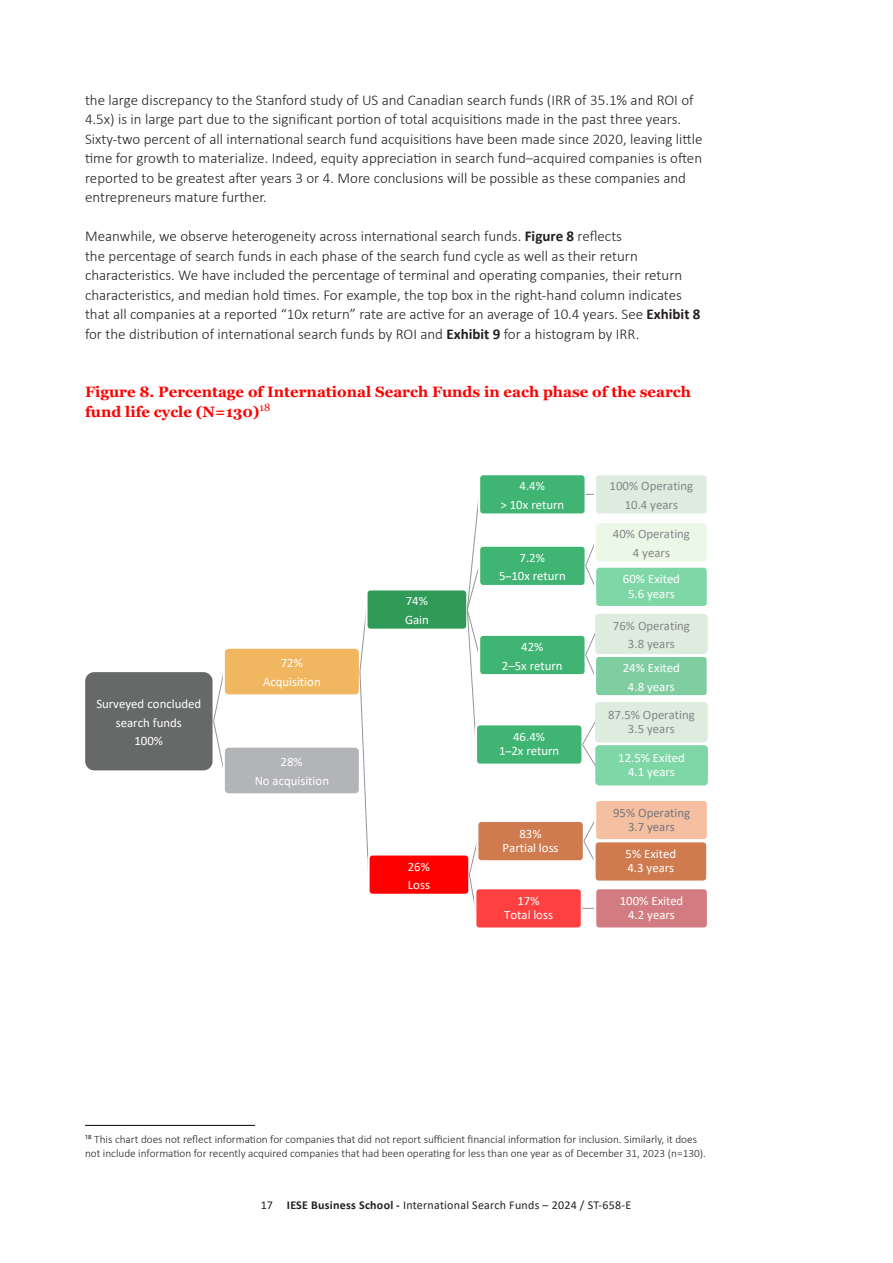
<style>
.page{position:relative;width:893px;height:1263px;background:#fff}
.page>*{position:absolute;margin:0;border:0;box-sizing:border-box;transform-origin:0 0}
.Body_text_1_column{font:300 15px/19.5px "Calibri";color:#231f20}
.Figure___Table_number{font:700 15px/19.5px "Georgia";color:#f00}
.t1{font:12.75px/18.6px "Calibri";color:#fff;text-align:center}
.t2{font:12.75px/18.6px "Calibri";color:#848689;text-align:center}
.t3{font:12.75px/14.2px "Calibri";color:#76787b;text-align:center}
.t4{font:12px "Calibri";letter-spacing:.02em;color:#231f20}
.Footnote{font:300 11.25px "Calibri";color:#231f20}
.s1{font-weight:700}
.s2{font-family:"Aptos"}
</style>
<div class="page">
<hr style="left:85px;top:1125px;width:170px;height:1px;background:#231f20">
<div style="left:83px;top:670px;width:132px;height:102px;background:#676969;border:2px solid #fff;border-radius:10px"></div>
<div style="left:223px;top:647px;width:138px;height:49px;background:#f1b760;border:2px solid #fff;border-radius:5px"></div>
<div style="left:365px;top:588px;width:103px;height:43px;background:#309a59;border:2px solid #fff;border-radius:4px"></div>
<div style="left:479px;top:474px;width:107px;height:40px;background:#40b473;border-radius:4px"></div>
<div style="left:478px;top:473px;width:109px;height:43px;border:2px solid #fff;border-radius:4px"></div>
<div style="left:595px;top:474px;width:113px;height:40px;background:#deece0;border-radius:4px"></div>
<div style="left:594px;top:473px;width:115px;height:43px;border:2px solid #fff;border-radius:4px"></div>
<div style="left:479px;top:546px;width:107px;height:40px;background:#40b473;border-radius:4px"></div>
<div style="left:478px;top:545px;width:109px;height:42px;border:2px solid #fff;border-radius:4px"></div>
<div style="left:595px;top:522px;width:113px;height:41px;background:#ebf8e7;border-radius:4px"></div>
<div style="left:594px;top:521px;width:115px;height:43px;border:2px solid #fff;border-radius:4px"></div>
<svg style="left:585px;top:541px;width:11px;height:45px"></svg>
<div style="left:595px;top:567px;width:113px;height:40px;background:#7fd7a7;border-radius:4px"></div>
<div style="left:594px;top:566px;width:115px;height:42px;border:2px solid #fff;border-radius:4px"></div>
<div style="left:479px;top:635px;width:107px;height:40px;background:#40b473;border-radius:4px"></div>
<div style="left:478px;top:634px;width:109px;height:42px;border:2px solid #fff;border-radius:4px"></div>
<div style="left:595px;top:614px;width:113px;height:40px;background:#deece0;border-radius:4px"></div>
<svg style="left:585px;top:634px;width:11px;height:41px"></svg>
<div style="left:595px;top:656px;width:113px;height:40px;background:#7fcda1;border-radius:4px"></div>
<div style="left:594px;top:655px;width:115px;height:42px;border:2px solid #fff;border-radius:4px"></div>
<svg style="left:466px;top:494px;width:14px;height:241px"></svg>
<div style="left:476px;top:724px;width:106px;height:41px;background:#40b473;border-radius:4px"></div>
<div style="left:475px;top:723px;width:109px;height:43px;border:2px solid #fff;border-radius:4px"></div>
<div style="left:595px;top:702px;width:113px;height:40px;background:#deece0;border-radius:4px"></div>
<svg style="left:581px;top:722px;width:15px;height:44px"></svg>
<div style="left:595px;top:745px;width:113px;height:40px;background:#7fd7a7;border-radius:4px"></div>
<svg style="left:359px;top:609px;width:10px;height:246px"></svg>
<div style="left:367px;top:853px;width:103px;height:43px;background:#f00;border:2px solid #fff;border-radius:4px"></div>
<div style="left:477px;top:821px;width:107px;height:40px;background:#cf7b4f;border-radius:4px"></div>
<div style="left:476px;top:820px;width:109px;height:42px;border:2px solid #fff;border-radius:4px"></div>
<div style="left:595px;top:800px;width:113px;height:40px;background:#f5bfa2;border-radius:4px"></div>
<div style="left:594px;top:799px;width:115px;height:42px;border:2px solid #fff;border-radius:4px"></div>
<svg style="left:583px;top:819px;width:13px;height:42px"></svg>
<div style="left:595px;top:841px;width:112px;height:41px;background:#cf7b4f;border-radius:4px"></div>
<div style="left:593px;top:840px;width:115px;height:43px;border:2px solid #fff;border-radius:4px"></div>
<svg style="left:468px;top:840px;width:10px;height:63px"></svg>
<div style="left:475px;top:888px;width:107px;height:40px;background:#ff4040;border-radius:4px"></div>
<div style="left:474px;top:887px;width:109px;height:43px;border:2px solid #fff;border-radius:4px"></div>
<svg style="left:582px;top:908px;width:12px;height:1px"></svg>
<div style="left:594px;top:887px;width:115px;height:43px;background:#d27b80;border:2px solid #fff;border-radius:4px"></div>
<svg style="left:213px;top:671px;width:12px;height:98px"></svg>
<div style="left:224px;top:747px;width:136px;height:47px;background:#b3b4b7;border-radius:5px"></div>
<div style="left:223px;top:745px;width:138px;height:50px;border:2px solid #fff;border-radius:5px"></div>
<p class="Body_text_1_column" style="left:85px;top:90px;width:619px">the large discrepancy to the Stanford study of US and Canadian search funds (IRR of 35.1% and ROI of 4.5x) is in large part due to the significant portion of total acquisitions made in the past three years.<br>Sixty-two percent of all international search fund acquisitions have been made since 2020, leaving little time for growth to materialize. Indeed, equity appreciation in search fund–acquired companies is often reported to be greatest after years 3 or 4. More conclusions will be possible as these companies and entrepreneurs mature further.</p>
<p class="Body_text_1_column" style="left:85px;top:226px;width:617px">Meanwhile, we observe heterogeneity across international search funds. <span class="s1">Figure 8</span> reflects<br>the percentage of search funds in each phase of the search fund cycle as well as their return characteristics. We have included the percentage of terminal and operating companies, their return characteristics, and median hold times. For example, the top box in the right-hand column indicates that all companies at a reported “10x return” rate are active for an average of 10.4 years. See <span class="s1">Exhibit 8 </span>for the distribution of international search funds by ROI and <span class="s1">Exhibit 9</span> for a histogram by IRR.</p>
<p class="Figure___Table_number" style="left:85px;top:382px;width:608px">Figure 8. Percentage of International Search Funds in each phase of the search fund life cycle (N=130)<sup>18</sup></p>
<p class="t1" style="left:96px;top:694px;width:106px">Surveyed concluded search funds<br>100%</p>
<p class="t1" style="left:263px;top:654px;width:59px">72%<br>Acquisition</p>
<p class="t1" style="left:255px;top:752px;width:76px">28%<br>No acquisition</p>
<p class="t1" style="left:405px;top:592px;width:25px;text-align:left">74%<br>Gain</p>
<p class="t1" style="left:408px;top:857px;width:24px;text-align:left">26%<br>Loss</p>
<p class="t1" style="left:501px;top:476px;width:65px">4.4%<br>&gt; 10x return</p>
<p class="t2" style="left:610px;top:476px;width:85px">100% Operating<br>10.4 years</p>
<p class="t1" style="left:499px;top:548px;width:68px">7.2%<br>5<span class="s2">–</span>10x return</p>
<p class="t1" style="left:502px;top:637px;width:62px">42%<br>2–5x return</p>
<p class="t1" style="left:499px;top:729px;width:62px;line-height:14.2px">46.4%<br>1<span class="s2">–</span>2x return</p>
<p class="t1" style="left:503px;top:826px;width:58px;line-height:14.2px">83%<br>Partial loss</p>
<p class="t2" style="left:613px;top:524px;width:79px">40% Operating<br>4 years</p>
<p class="t1" style="left:623px;top:572px;width:59px;line-height:14.2px">60% Exited<br>5.6 years</p>
<p class="t2" style="left:613px;top:616px;width:79px">76% Operating<br>3.8 years</p>
<p class="t1" style="left:623px;top:658px;width:59px">24% Exited<br>4.8 years</p>
<p class="t2" style="left:608px;top:707px;width:88px;line-height:14.2px">87.5% Operating<br>3.5 years</p>
<p class="t1" style="left:618px;top:750px;width:68px;line-height:14.2px">12.5% Exited<br>4.1 years</p>
<p class="t3" style="left:613px;top:805px;width:79px">95% Operating<br>3.7 years</p>
<p class="t1" style="left:626px;top:846px;width:52px;line-height:14.2px;text-align:left">5% Exited<br>4.3 years</p>
<p class="t1" style="left:504px;top:893px;width:50px;line-height:14.2px">17%<br>Total loss</p>
<p class="t1" style="left:620px;top:893px;width:65px;line-height:14.2px">100% Exited<br>4.2 years</p>
<p class="Footnote" style="left:85px;top:1132px;width:613px">18 This chart does not reflect information for companies that did not report sufficient financial information for inclusion. Similarly, it does</p>
<p class="Footnote" style="left:85px;top:1146px;width:622px">not include information for recently acquired companies that had been operating for less than one year as of December 31, 2023 (n=130).</p>
<p class="t4" style="left:261px;top:1197px;width:372px">17 <span class="s1">IESE Business School -</span> International Search Funds – 2024 / ST-658-E</p>
</div>
